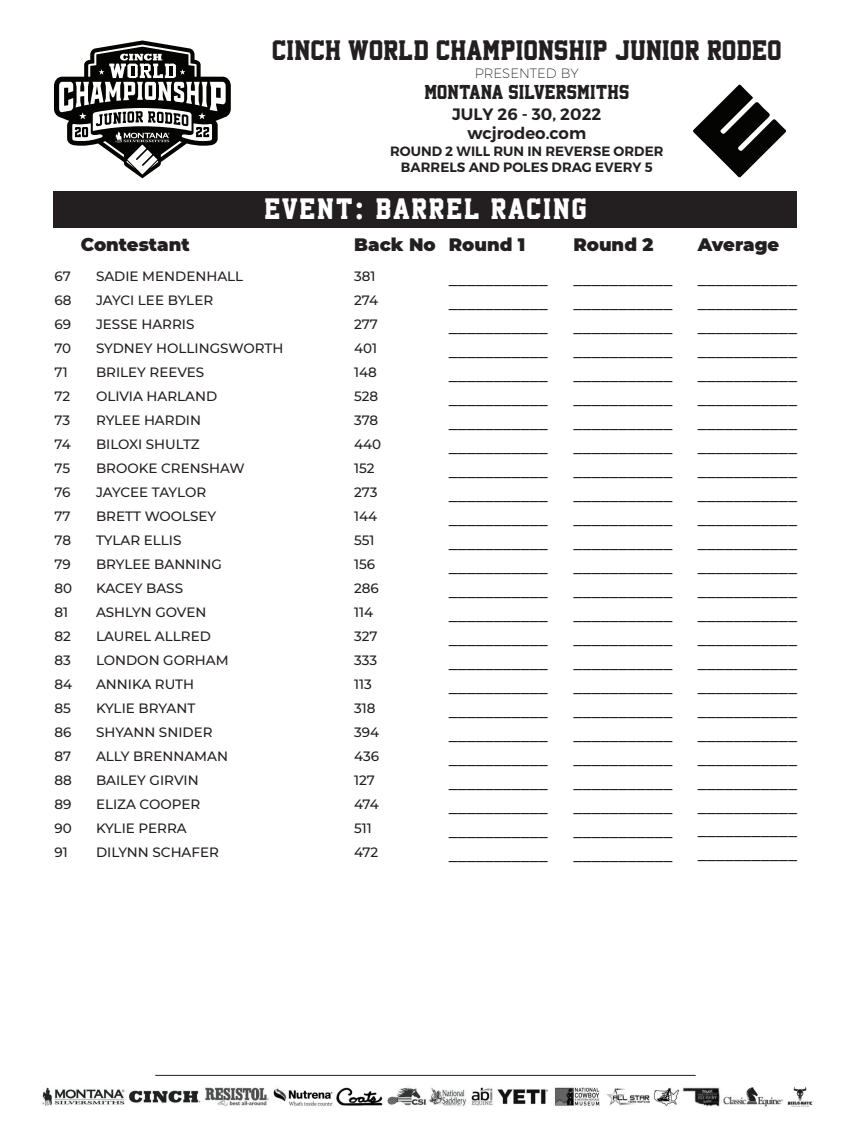
<style>
.page{position:relative;width:851px;height:1134px;background:#fff}
.page>*{position:absolute;margin:0;border:0;box-sizing:border-box;transform-origin:0 0}
.t1{font:33px "Collegium";color:#fff}
.t2{font:31.5px "Collegium";letter-spacing:-.05em;color:#231f20}
.t3{font:22.5px "Collegium";letter-spacing:-.05em;color:#231f20}
.t4{font:500 18px/24px "Montserrat";color:#231f20;text-align:justify}
.t5{font:900 18px "Montserrat";color:#231f20}
.t6{font:600 16.5px/19.8px "Montserrat";color:#231f20;text-align:center}
.t7{font:500 13.5px/24px "Montserrat";color:#231f20}
.t8{font:600 13.5px/16.2px "Montserrat";color:#231f20;text-align:center}
.t9{font:200 13.5px "Montserrat";color:#231f20}
</style>
<div class="page">
<img style="left:42px;top:1086px;width:770px;height:21px">
<hr style="left:155px;top:1075px;width:540px;height:1px;background:#231f20">
<svg style="left:54px;top:41px;width:177px;height:137px"></svg>
<div style="left:54px;top:191px;width:743px;height:37px;background:#231f20"></div>
<svg style="left:693px;top:84px;width:93px;height:94px"></svg>
<h2 class="t2" style="left:271px;top:31px;width:512px">CINCH WORLD CHAMPIONSHIP JUNIOR RODEO</h2>
<p class="t3" style="left:423px;top:78px;width:208px">MONTANA SILVERSMITHS</p>
<p class="t9" style="left:475px;top:65px;width:105px">PRESENTED BY</p>
<p class="t6" style="left:452px;top:104px;width:151px">JULY 26 - 30, 2022 wcjrodeo.com</p>
<p class="t8" style="left:390px;top:143px;width:275px">ROUND 2 WILL RUN IN REVERSE ORDER<br>BARRELS AND POLES DRAG EVERY 5</p>
<p class="t7" style="left:54px;top:263px;width:19px">67<br>68<br>69<br>70<br>71<br>72<br>73<br>74<br>75<br>76<br>77<br>78<br>79<br>80<br>81<br>82<br>83<br>84<br>85<br>86<br>87<br>88<br>89<br>90<br>91</p>
<h1 class="t1" style="left:263px;top:188px;width:325px">EVENT: BARREL RACING</h1>
<p class="t5" style="left:81px;top:231px;width:110px">Contestant</p>
<p class="t5" style="left:354px;top:231px;width:173px">Back No Round 1</p>
<p class="t5" style="left:573px;top:231px;width:82px">Round 2</p>
<p class="t5" style="left:698px;top:231px;width:83px">Average</p>
<p class="t7" style="left:96px;top:263px;width:189px">SADIE MENDENHALL<br>JAYCI LEE BYLER<br>JESSE HARRIS<br>SYDNEY HOLLINGSWORTH<br>BRILEY REEVES<br>OLIVIA HARLAND<br>RYLEE HARDIN<br>BILOXI SHULTZ<br>BROOKE CRENSHAW<br>JAYCEE TAYLOR<br>BRETT WOOLSEY<br>TYLAR ELLIS<br>BRYLEE BANNING<br>KACEY BASS<br>ASHLYN GOVEN<br>LAUREL ALLRED<br>LONDON GORHAM<br>ANNIKA RUTH<br>KYLIE BRYANT<br>SHYANN SNIDER<br>ALLY BRENNAMAN<br>BAILEY GIRVIN<br>ELIZA COOPER<br>KYLIE PERRA<br>DILYNN SCHAFER</p>
<p class="t7" style="left:354px;top:263px;width:29px">381<br>274<br>277<br>401<br>148<br>528<br>378<br>440<br>152<br>273<br>144<br>551<br>156<br>286<br>114<br>327<br>333<br>113<br>318<br>394<br>436<br>127<br>474<br>511<br>472</p>
<p class="t4" style="left:449px;top:266px;width:100px">___________ ___________ ___________ ___________ ___________ ___________ ___________ ___________ ___________ ___________ ___________ ___________ ___________ ___________ ___________ ___________ ___________ ___________ ___________ ___________ ___________ ___________ ___________ ___________ ___________</p>
<p class="t4" style="left:573px;top:266px;width:100px">___________ ___________ ___________ ___________ ___________ ___________ ___________ ___________ ___________ ___________ ___________ ___________ ___________ ___________ ___________ ___________ ___________ ___________ ___________ ___________ ___________ ___________ ___________ ___________ ___________</p>
<p class="t4" style="left:698px;top:266px;width:100px">___________ ___________ ___________ ___________ ___________ ___________ ___________ ___________ ___________ ___________ ___________ ___________ ___________ ___________ ___________ ___________ ___________ ___________ ___________ ___________ ___________ ___________ ___________ ___________ ___________</p>
</div>
